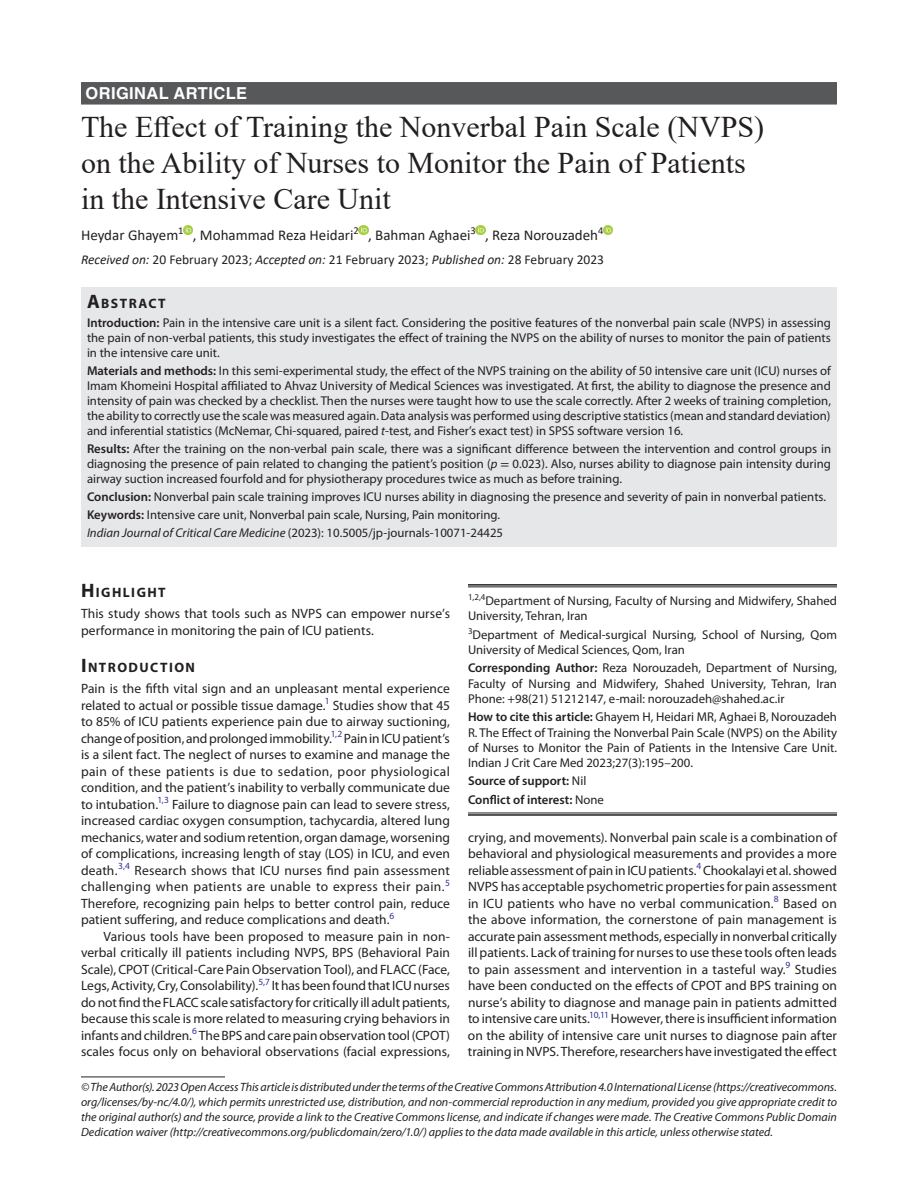
<style>
.page{position:relative;width:918px;height:1188px;background:#fff}
.page>*{position:absolute;margin:0;border:0;box-sizing:border-box;transform-origin:0 0}
.t1{font:30px/36px "Times New Roman";color:#231f20}
.ArticleType{font:700 16.5px "Helvetica LT Std";letter-spacing:.025em;color:#fff}
.AuthorName{font:15px "Calibri";color:#231f20}
.Head-1{font:700 13.65px "Myriad Pro";letter-spacing:.105em;color:#231f20}
.Head-1-first{font:700 13.65px "Myriad Pro";letter-spacing:.105em;color:#231f20}
.AbstractTitle{font:700 13.65px "Myriad Pro";letter-spacing:.105em;color:#231f20}
.Para-Indent{font:13.5px/16.5px "Myriad Pro";color:#231f20;text-align:justify}
.Para-NoIndent{font:13.5px/16.5px "Myriad Pro";letter-spacing:.005em;color:#231f20}
.PAS_History{font:13.5px "Calibri";color:#231f20}
.Abstract-Para-first{font:12.75px/15px "Myriad Pro";color:#231f20;text-align:justify}
.How_to_Cite{font:12.75px/15.3px "Myriad Pro";color:#231f20;text-align:justify}
.Corresponding_Author{font:12.75px/15.3px "Myriad Pro";color:#231f20;text-align:justify}
.Affiliation{font:12.75px/15.3px "Myriad Pro";color:#231f20}
.Affiliation-first{font:12.75px/15.3px "Myriad Pro";color:#231f20}
.JT_DOI{font:12.75px "Myriad Pro";color:#231f20}
.Keywords{font:12.75px "Myriad Pro";color:#231f20}
.COI{font:600 12.75px "Myriad Pro";color:#231f20}
.Source{font:600 12.75px "Myriad Pro";color:#231f20}
.FootNote{font:italic 12px/15px "Myriad Pro";color:#231f20;text-align:justify}
.s1{font-style:italic}
.s2{font-size:19.5px}
.s3{font-weight:600}
.s4{font-family:"STIX General"}
.s5{font-weight:400}
</style>
<div class="page">
<div style="left:81px;top:82px;width:756px;height:23px;background:#57585a"></div>
<div style="left:81px;top:287px;width:756px;height:26px;background:#e6e7e9"></div>
<div style="left:81px;top:312px;width:756px;height:54px;background:#e6e7e9"></div>
<div style="left:81px;top:360px;width:756px;height:84px;background:#e6e7e9"></div>
<div style="left:81px;top:438px;width:756px;height:54px;background:#e6e7e9"></div>
<div style="left:81px;top:486px;width:756px;height:24px;background:#e6e7e9"></div>
<div style="left:81px;top:504px;width:756px;height:24px;background:#e6e7e9"></div>
<div style="left:81px;top:522px;width:756px;height:24px;background:#e6e7e9"></div>
<svg style="left:184px;top:225px;width:9px;height:9px"></svg>
<svg style="left:359px;top:225px;width:9px;height:9px"></svg>
<svg style="left:476px;top:225px;width:9px;height:9px"></svg>
<svg style="left:603px;top:225px;width:10px;height:9px"></svg>
<hr style="left:81px;top:1077px;width:144px;height:1px;background:#231f20">
<hr style="left:468px;top:584px;width:369px;height:2px;background:#231f20">
<hr style="left:468px;top:587px;width:369px;height:1px;background:#231f20">
<hr style="left:468px;top:813px;width:369px;height:1px;background:#231f20">
<hr style="left:468px;top:814px;width:369px;height:2px;background:#231f20">
<p class="ArticleType" style="left:86px;top:83px;width:163px">ORIGINAL ARTICLE</p>
<p class="t1" style="left:81px;top:108px;width:685px">The Effect of Training the Nonverbal Pain Scale (NVPS) on the Ability of Nurses to Monitor the Pain of Patients in the Intensive Care Unit</p>
<p class="AuthorName" style="left:81px;top:225px;width:524px">Heydar Ghayem<sup>1</sup> , Mohammad Reza Heidari<sup>2</sup> , Bahman Aghaei<sup>3</sup> , Reza Norouzadeh<sup>4</sup></p>
<p class="PAS_History" style="left:81px;top:250px;width:525px"><span class="s1">Received on:</span> 20 February 2023; <span class="s1">Accepted on:</span> 21 February 2023; <span class="s1">Published on:</span> 28 February 2023</p>
<p class="AbstractTitle" style="left:87px;top:294px;width:80px"><span class="s2">A</span>BSTRACT</p>
<p class="Abstract-Para-first" style="left:87px;top:315px;width:745px"><span class="s3">Introduction:</span> Pain in the intensive care unit is a silent fact. Considering the positive features of the nonverbal pain scale (NVPS) in assessing the pain of non-verbal patients, this study investigates the effect of training the NVPS on the ability of nurses to monitor the pain of patients in the intensive care unit.</p>
<p class="Abstract-Para-first" style="left:87px;top:363px;width:746px"><span class="s3">Materials and methods:</span> In this semi-experimental study, the effect of the NVPS training on the ability of 50 intensive care unit (ICU) nurses of Imam Khomeini Hospital affiliated to Ahvaz University of Medical Sciences was investigated. At first, the ability to diagnose the presence and intensity of pain was checked by a checklist. Then the nurses were taught how to use the scale correctly. After 2 weeks of training completion, the ability to correctly use the scale was measured again. Data analysis was performed using descriptive statistics (mean and standard deviation) and inferential statistics (McNemar, Chi-squared, paired <span class="s1">t</span>-test, and Fisher’s exact test) in SPSS software version 16.</p>
<p class="Abstract-Para-first" style="left:87px;top:441px;width:746px"><span class="s3">Results:</span> After the training on the non-verbal pain scale, there was a significant difference between the intervention and control groups in diagnosing the presence of pain related to changing the patient’s position (<span class="s1">p</span> <span class="s4">=</span> 0.023). Also, nurses ability to diagnose pain intensity during airway suction increased fourfold and for physiotherapy procedures twice as much as before training.</p>
<p class="Abstract-Para-first" style="left:87px;top:489px;width:741px"><span class="s3">Conclusion:</span> Nonverbal pain scale training improves ICU nurses ability in diagnosing the presence and severity of pain in nonverbal patients.</p>
<p class="Keywords" style="left:87px;top:507px;width:415px"><span class="s3">Keywords:</span> Intensive care unit, Nonverbal pain scale, Nursing, Pain monitoring.</p>
<p class="JT_DOI" style="left:87px;top:525px;width:418px"><span class="s1">Indian Journal of Critical Care Medicine</span> (2023): 10.5005/jp-journals-10071-24425</p>
<p class="Head-1-first" style="left:81px;top:584px;width:86px"><span class="s2">H</span>IGHLIGHT</p>
<p class="Para-NoIndent" style="left:81px;top:605px;width:371px">This study shows that tools such as NVPS can empower nurse’s performance in monitoring the pain of ICU patients.</p>
<p class="Head-1" style="left:81px;top:659px;width:116px"><span class="s2">I</span> NTRODUCTION</p>
<p class="Para-NoIndent" style="left:81px;top:680px;width:371px;text-align:justify">Pain is the fifth vital sign and an unpleasant mental experience related to actual or possible tissue damage.<sup>1</sup> Studies show that 45 to 85% of ICU patients experience pain due to airway suctioning, change of position, and prolonged immobility.<sup>1,2</sup> Pain in ICU patient’s is a silent fact. The neglect of nurses to examine and manage the pain of these patients is due to sedation, poor physiological condition, and the patient’s inability to verbally communicate due to intubation.<sup>1,3</sup> Failure to diagnose pain can lead to severe stress, increased cardiac oxygen consumption, tachycardia, altered lung mechanics, water and sodium retention, organ damage, worsening of complications, increasing length of stay (LOS) in ICU, and even death.<sup>3,4</sup> Research shows that ICU nurses find pain assessment challenging when patients are unable to express their pain.<sup>5<br></sup>Therefore, recognizing pain helps to better control pain, reduce patient suffering, and reduce complications and death.<sup>6</sup></p>
<p class="Para-Indent" style="left:81px;top:928px;width:371px;text-indent:22px">Various tools have been proposed to measure pain in non&shy;verbal critically ill patients including NVPS, BPS (Behavioral Pain Scale), CPOT (Critical-Care Pain Observation Tool), and FLACC (Face, Legs, Activity, Cry, Consolability).<sup>5,7</sup> It has been found that ICU nurses do not find the FLACC scale satisfactory for critically ill adult patients, because this scale is more related to measuring crying behaviors in infants and children.<sup>6</sup> The BPS and care pain observation tool (CPOT) scales focus only on behavioral observations (facial expressions,</p>
<p class="Affiliation-first" style="left:468px;top:593px;width:371px"><sup>1,2,4</sup>Department of Nursing, Faculty of Nursing and Midwifery, Shahed<br>University, Tehran, Iran</p>
<p class="Affiliation" style="left:468px;top:627px;width:370px"><sup>3</sup>Department of Medical-surgical Nursing, School of Nursing, Qom<br>University of Medical Sciences, Qom, Iran</p>
<p class="Corresponding_Author" style="left:468px;top:660px;width:371px"><span class="s3">Corresponding Author:</span> Reza Norouzadeh, Department of Nursing, Faculty of Nursing and Midwifery, Shahed University, Tehran, Iran Phone: +98(21) 51212147, e-mail: norouzadeh@shahed.ac.ir</p>
<p class="How_to_Cite" style="left:468px;top:709px;width:371px"><span class="s3">How to cite this article:</span> Ghayem H, Heidari MR, Aghaei B, Norouzadeh R. The Effect of Training the Nonverbal Pain Scale (NVPS) on the Ability of Nurses to Monitor the Pain of Patients in the Intensive Care Unit.<br>Indian J Crit Care Med 2023;27(3):195–200.</p>
<p class="Source" style="left:468px;top:773px;width:120px">Source of support: <span class="s5">Nil</span></p>
<p class="COI" style="left:468px;top:791px;width:137px">Conflict of interest: <span class="s5">None</span></p>
<p class="Para-Indent" style="left:468px;top:829px;width:371px">crying, and movements). Nonverbal pain scale is a combination of behavioral and physiological measurements and provides a more reliable assessment of pain in ICU patients.<sup>4</sup> Chookalayi et al. showed NVPS has acceptable psychometric properties for pain assessment in ICU patients who have no verbal communication.<sup>8</sup> Based on the above information, the cornerstone of pain management is accurate pain assessment methods, especially in nonverbal critically ill patients. Lack of training for nurses to use these tools often leads to pain assessment and intervention in a tasteful way.<sup>9</sup> Studies have been conducted on the effects of CPOT and BPS training on nurse’s ability to diagnose and manage pain in patients admitted to intensive care units.<sup>10,11</sup> However, there is insufficient information on the ability of intensive care unit nurses to diagnose pain after training in NVPS. Therefore, researchers have investigated the effect</p>
<p class="FootNote" style="left:81px;top:1079px;width:758px">© The Author(s). 2023 Open Access This article is distributed under the terms of the Creative Commons Attribution 4.0 International License (https://creativecommons. org/licenses/by-nc/4.0/), which permits unrestricted use, distribution, and non-commercial reproduction in any medium, provided you give appropriate credit to the original author(s) and the source, provide a link to the Creative Commons license, and indicate if changes were made. The Creative Commons Public Domain Dedication waiver (http://creativecommons.org/publicdomain/zero/1.0/) applies to the data made available in this article, unless otherwise stated.</p>
</div>
